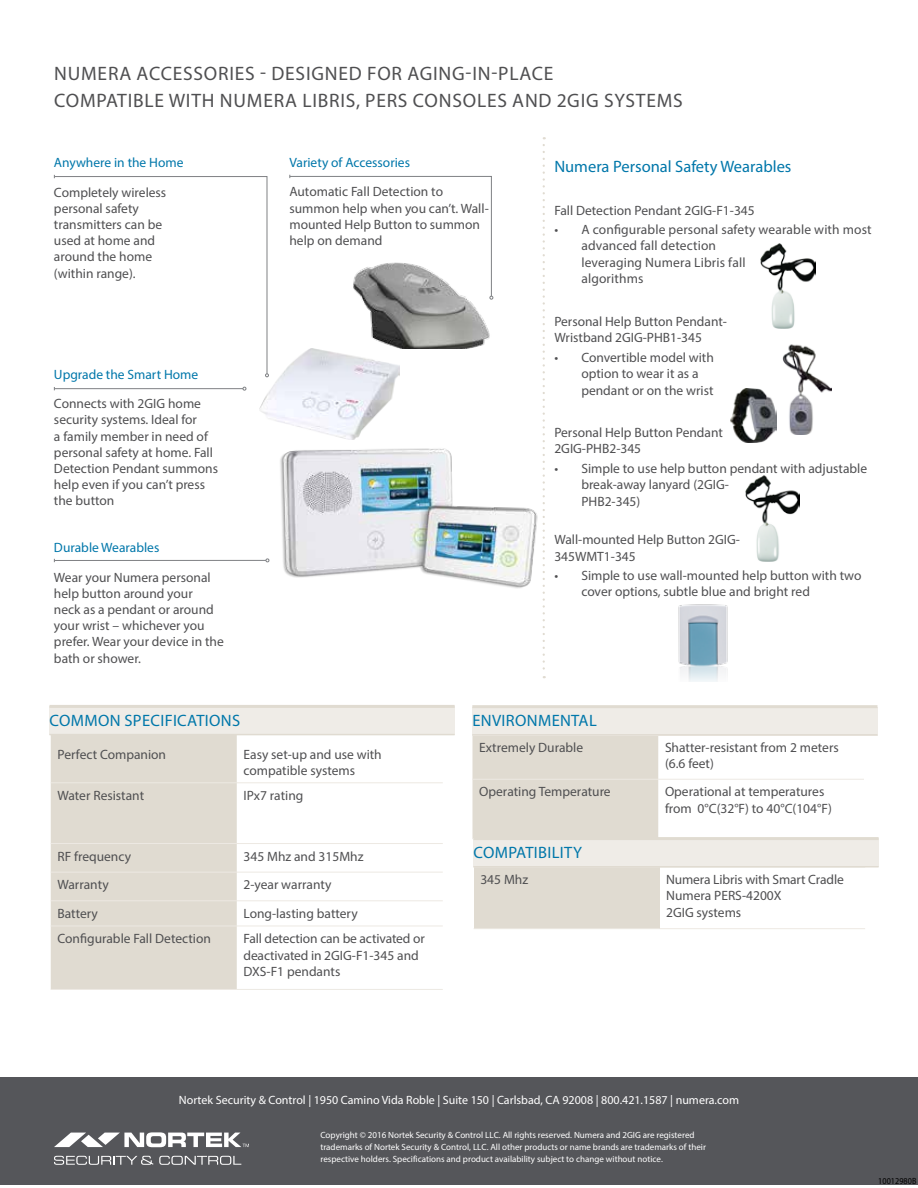
<style>
.page{position:relative;width:918px;height:1188px;background:#fff}
.page>*{position:absolute;margin:0;border:0;box-sizing:border-box;transform-origin:0 0}
.t1{font:19.5px/27px "Myriad Pro";letter-spacing:.04em;color:#4f4f51}
.t2{font:16.5px "Myriad Pro";letter-spacing:.02em;color:#07a}
.t3{font:16.5px "Myriad Pro";color:#07a}
.t4{font:13.5px/16.2px "Myriad Pro";color:#4f4f51}
.t5{font:13.5px "Myriad Pro";color:#07a}
.t6{font:12px "Myriad Pro";color:#fff}
.t7{font:9px/12px "Myriad Pro";color:#fff}
.t8{font:9px "Myriad Pro";letter-spacing:.01em;color:#000;scale:.9 1}
</style>
<div class="page">
<div style="left:51px;top:735px;width:186px;height:254px;background:#e0dbd1"></div>
<hr style="left:51px;top:782px;width:186px;height:1px;background:#ede9e3">
<hr style="left:237px;top:782px;width:206px;height:1px;background:#ede9e3">
<hr style="left:51px;top:843px;width:186px;height:1px;background:#ede9e3">
<hr style="left:237px;top:843px;width:206px;height:1px;background:#ede9e3">
<hr style="left:51px;top:872px;width:186px;height:1px;background:#ede9e3">
<hr style="left:237px;top:872px;width:206px;height:1px;background:#ede9e3">
<hr style="left:51px;top:900px;width:186px;height:1px;background:#ede9e3">
<hr style="left:237px;top:900px;width:206px;height:1px;background:#ede9e3">
<hr style="left:51px;top:926px;width:186px;height:1px;background:#ede9e3">
<hr style="left:237px;top:926px;width:206px;height:1px;background:#ede9e3">
<hr style="left:51px;top:989px;width:186px;height:1px;background:#ede9e3">
<hr style="left:237px;top:989px;width:206px;height:1px;background:#ede9e3">
<div style="left:472px;top:736px;width:186px;height:103px;background:#e0dbd1"></div>
<hr style="left:472px;top:779px;width:186px;height:1px;background:#ede9e3">
<hr style="left:658px;top:779px;width:206px;height:1px;background:#ede9e3">
<div style="left:0;top:1077px;width:918px;height:108px;background:#55565a"></div>
<svg style="left:54px;top:1156px;width:99px;height:9px"></svg>
<svg style="left:159px;top:1156px;width:82px;height:9px"></svg>
<svg style="left:54px;top:1132px;width:195px;height:15px"></svg>
<div style="left:49px;top:706px;width:406px;height:29px;background:#efece7"></div>
<hr style="left:49px;top:705px;width:406px;height:3px;background:#e0dbd1">
<hr style="left:49px;top:734px;width:406px;height:1px;background:#e0dbd1">
<hr style="left:54px;top:388px;width:189px;height:1px;background:#7f8184">
<hr style="left:54px;top:560px;width:212px;height:1px;background:#7f8184">
<svg style="left:289px;top:175px;width:204px;height:125px"></svg>
<svg style="left:543px;top:145px;width:2px;height:533px"></svg>
<img style="left:260px;top:348px;width:140px;height:90px">
<div style="left:472px;top:707px;width:405px;height:28px;background:#efece7"></div>
<hr style="left:472px;top:705px;width:405px;height:3px;background:#e0dbd1">
<hr style="left:472px;top:734px;width:405px;height:2px;background:#e0dbd1">
<img style="left:761px;top:243px;width:54px;height:86px">
<svg style="left:54px;top:175px;width:215px;height:202px"></svg>
<img style="left:745px;top:476px;width:55px;height:85px">
<img style="left:783px;top:344px;width:49px;height:90px">
<img style="left:731px;top:388px;width:46px;height:54px">
<img style="left:351px;top:262px;width:141px;height:86px">
<img style="left:280px;top:438px;width:265px;height:155px">
<div style="left:474px;top:867px;width:185px;height:62px;background:#e0dbd1"></div>
<hr style="left:474px;top:928px;width:185px;height:1px;background:#ede9e3">
<hr style="left:659px;top:928px;width:206px;height:1px;background:#ede9e3">
<div style="left:473px;top:839px;width:406px;height:28px;background:#efece7"></div>
<hr style="left:473px;top:837px;width:406px;height:3px;background:#e0dbd1">
<hr style="left:473px;top:866px;width:406px;height:2px;background:#e0dbd1">
<img style="left:678px;top:604px;width:50px;height:78px">
<h1 class="t1" style="left:54px;top:60px;width:630px">NUMERA ACCESSORIES - DESIGNED FOR AGING-IN-PLACE<br>COMPATIBLE WITH NUMERA LIBRIS, PERS CONSOLES AND 2GIG SYSTEMS</h1>
<p class="t5" style="left:54px;top:154px;width:131px">Anywhere in the Home</p>
<p class="t4" style="left:54px;top:184px;width:114px">Completely wireless personal safety transmitters can be used at home and around the home (within range).</p>
<p class="t5" style="left:54px;top:366px;width:146px">Upgrade the Smart Home</p>
<p class="t4" style="left:54px;top:395px;width:166px">Connects with 2GIG home security systems. Ideal for<br>a family member in need of personal safety at home. Fall<br>Detection Pendant summons help even if you can’t press the button</p>
<p class="t5" style="left:54px;top:539px;width:107px">Durable Wearables</p>
<p class="t4" style="left:54px;top:569px;width:171px">Wear your Numera personal help button around your<br>neck as a pendant or around your wrist – whichever you prefer. Wear your device in the bath or shower.</p>
<p class="t5" style="left:289px;top:154px;width:122px">Variety of Accessories</p>
<p class="t4" style="left:289px;top:184px;width:201px">Automatic Fall Detection to summon help when you can’t. Wall&shy;mounted Help Button to summon help on demand</p>
<p class="t3" style="left:554px;top:157px;width:239px">Numera Personal Safety Wearables</p>
<p class="t4" style="left:554px;top:202px;width:202px">Fall Detection Pendant 2GIG-F1-345</p>
<p class="t4" style="left:581px;top:221px;width:292px;text-indent:-27px">• A configurable personal safety wearable with most advanced fall detection<br>leveraging Numera Libris fall<br>algorithms</p>
<p class="t4" style="left:554px;top:313px;width:174px">Personal Help Button Pendant-<br>Wristband 2GIG-PHB1-345</p>
<p class="t4" style="left:581px;top:349px;width:134px;text-indent:-27px">• Convertible model with option to wear it as a pendant or on the wrist</p>
<p class="t4" style="left:554px;top:424px;width:170px">Personal Help Button Pendant<br>2GIG-PHB2-345</p>
<p class="t4" style="left:581px;top:460px;width:287px;text-indent:-27px">• Simple to use help button pendant with adjustable break-away lanyard (2GIG-<br>PHB2-345)</p>
<p class="t4" style="left:554px;top:531px;width:187px">Wall-mounted Help Button 2GIG-<br>345WMT1-345</p>
<p class="t4" style="left:581px;top:567px;width:282px;text-indent:-27px">• Simple to use wall-mounted help button with two cover options, subtle blue and bright red</p>
<p class="t2" style="left:50px;top:710px;width:192px">COMMON SPECIFICATIONS</p>
<p class="t2" style="left:472px;top:710px;width:126px">ENVIRONMENTAL</p>
<p class="t4" style="left:58px;top:746px;width:110px">Perfect Companion</p>
<p class="t4" style="left:244px;top:746px;width:140px">Easy set-up and use with compatible systems</p>
<p class="t4" style="left:58px;top:787px;width:88px">Water Resistant</p>
<p class="t4" style="left:244px;top:787px;width:61px">IPx7 rating</p>
<p class="t4" style="left:58px;top:848px;width:75px">RF frequency</p>
<p class="t4" style="left:244px;top:848px;width:122px">345 Mhz and 315Mhz</p>
<p class="t4" style="left:58px;top:876px;width:53px">Warranty</p>
<p class="t4" style="left:244px;top:876px;width:89px">2-year warranty</p>
<p class="t4" style="left:58px;top:905px;width:42px">Battery</p>
<p class="t4" style="left:244px;top:905px;width:116px">Long-lasting battery</p>
<p class="t4" style="left:58px;top:930px;width:155px">Configurable Fall Detection</p>
<p class="t4" style="left:244px;top:930px;width:183px">Fall detection can be activated or deactivated in 2GIG-F1-345 and<br>DXS-F1 pendants</p>
<p class="t4" style="left:479px;top:739px;width:105px">Extremely Durable</p>
<p class="t4" style="left:665px;top:739px;width:175px">Shatter-resistant from 2 meters (6.6 feet)</p>
<p class="t4" style="left:479px;top:783px;width:133px">Operating Temperature</p>
<p class="t4" style="left:665px;top:783px;width:168px">Operational at temperatures from 0°C(32°F) to 40°C(104°F)</p>
<p class="t2" style="left:474px;top:842px;width:110px">COMPATIBILITY</p>
<p class="t4" style="left:480px;top:871px;width:49px">345 Mhz</p>
<p class="t4" style="left:666px;top:871px;width:179px">Numera Libris with Smart Cradle<br>Numera PERS-4200X<br>2GIG systems</p>
<p class="t6" style="left:179px;top:1093px;width:562px">Nortek Security &amp; Control | 1950 Camino Vida Roble | Suite 150 | Carlsbad, CA 92008 | 800.421.1587 | numera.com</p>
<p class="t7" style="left:320px;top:1129px;width:387px">Copyright © 2016 Nortek Security &amp; Control LLC. All rights reserved. Numera and 2GIG are registered trademarks of Nortek Security &amp; Control, LLC. All other products or name brands are trademarks of their respective holders. Specifications and product availability subject to change without notice.</p>
<p class="t8" style="left:878px;top:1175px;width:44px">10012980B</p>
</div>
